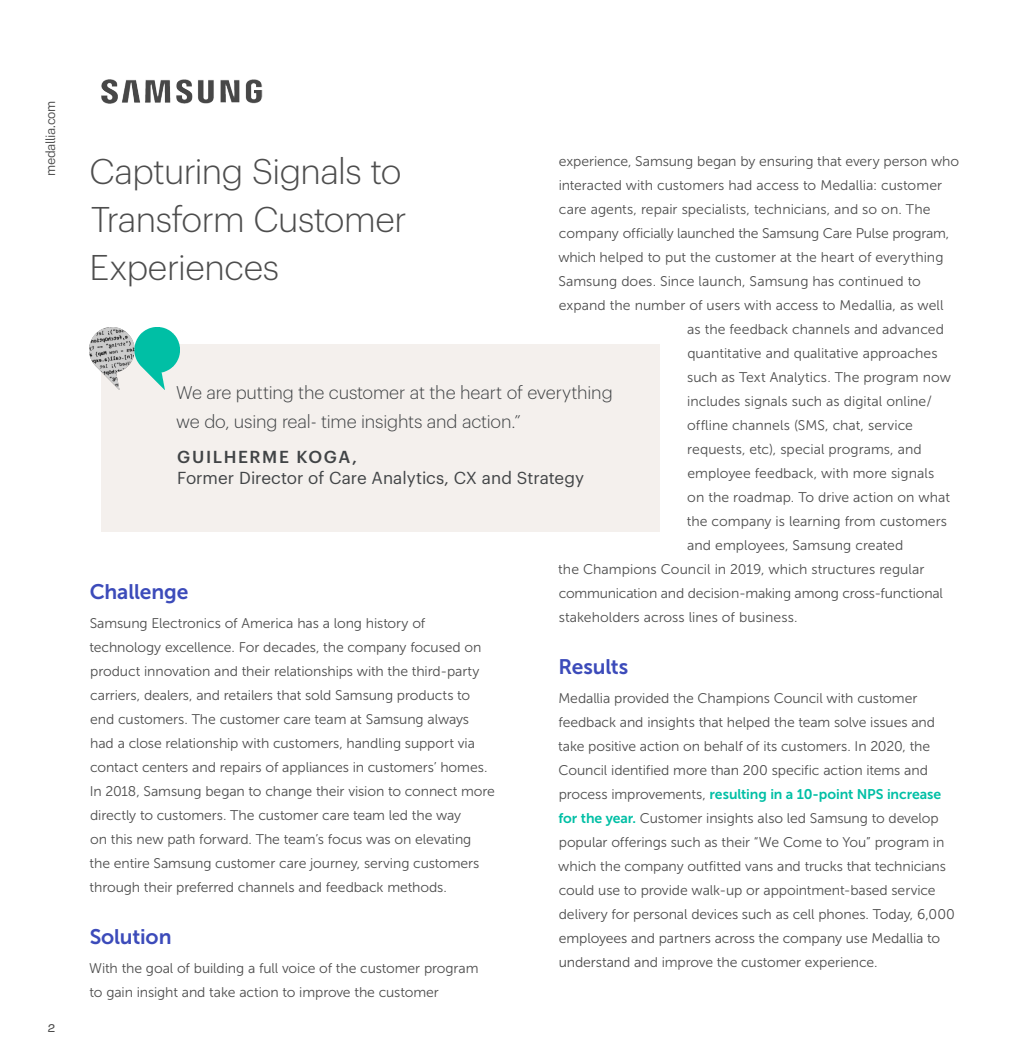
<style>
.page{position:relative;width:1024px;height:1064px;background:#fff}
.page>*{position:absolute;margin:0;border:0;box-sizing:border-box;transform-origin:0 0}
.Headline{font:300 35px/48px "Graphik";letter-spacing:-.015em;color:#4d4d4d}
.t1{font:21px "Museo Sans 700";letter-spacing:-.005em;color:#3c4bba}
.Body{font:300 18px/29px "Graphik";letter-spacing:-.01em;color:#414446}
.Body-2{font:17px/21px "Graphik";letter-spacing:-.005em;color:#414446}
.Body-3{font:14px/24px "Museo Sans 300";letter-spacing:-.005em;color:#4d4d4d}
.t2{font:300 13px "Public Sans";letter-spacing:-.03em;color:#4a4a4a}
.t3{font:500 13px "Degular";color:#4a4a4a}
.s1{color:#4a4a4a}
.s2{font-family:"Museo Sans 700";color:#00bfa5}
.s3{font-weight:500}
</style>
<div class="page">
<img style="left:101px;top:79px;width:162px;height:25px">
<div style="left:102px;top:345px;width:558px;height:187px;background:#f4f0ed"></div>
<img style="left:90px;top:328px;width:90px;height:61px">
<p class="t2" style="left:41px;top:176px;width:77px;rotate:-90deg">medallia.com</p>
<p class="t3" style="left:48px;top:1020px;width:9px">2</p>
<p class="Body-3" style="left:559px;top:150px;width:402px">experience, Samsung began by ensuring that every person who</p>
<p class="Body-3" style="left:559px;top:174px;width:385px">interacted with customers had access to Medallia: customer</p>
<p class="Body-3" style="left:559px;top:198px;width:373px">care agents, repair specialists, technicians, and so on. The</p>
<p class="Body-3" style="left:559px;top:222px;width:392px">company officially launched the Samsung Care Pulse program,</p>
<p class="Body-3" style="left:558px;top:246px;width:387px">which helped to put the customer at the heart of everything</p>
<p class="Body-3" style="left:558px;top:270px;width:364px">Samsung does. Since launch, Samsung has continued to</p>
<p class="Body-3" style="left:559px;top:294px;width:386px">expand the number of users with access to Medallia, as well</p>
<p class="Body-3" style="left:687px;top:318px;width:258px">as the feedback channels and advanced</p>
<p class="Body-3" style="left:687px;top:342px;width:252px">quantitative and qualitative approaches</p>
<p class="Body-3" style="left:687px;top:366px;width:265px">such as Text Analytics. The program now</p>
<p class="Body-3" style="left:687px;top:390px;width:246px">includes signals such as digital online/</p>
<p class="Body-3" style="left:687px;top:414px;width:227px">offline channels (SMS, chat, service</p>
<p class="Body-3" style="left:687px;top:438px;width:236px">requests, etc), special programs, and</p>
<p class="Body-3" style="left:687px;top:462px;width:248px">employee feedback, with more signals</p>
<p class="Body-3" style="left:687px;top:486px;width:264px">on the roadmap. To drive action on what</p>
<p class="Body-3" style="left:687px;top:510px;width:262px">the company is learning from customers</p>
<p class="Body-3" style="left:687px;top:534px;width:218px">and employees, Samsung created</p>
<p class="Body-3" style="left:558px;top:558px;width:368px">the Champions Council in 2019, which structures regular</p>
<p class="Body-3" style="left:559px;top:582px;width:386px">communication and decision-making among cross-functional</p>
<p class="Body-3" style="left:559px;top:606px;width:240px">stakeholders across lines of business.</p>
<p class="t1" style="left:558px;top:655px;width:71px">Results</p>
<p class="Body-3" style="left:558px;top:686px;width:398px">Medallia provided the Champions Council with customer feedback and insights that helped the team solve issues and take positive action on behalf of its customers. In 2020, the Council identified more <span class="s1">than 200 spe</span>cific action items and process improvements, <span class="s2">resulting in a 10-point NPS increase for the year.</span> Customer insights also led Samsung to develop popular offerings such as their “We Come to You” program in which the company outfitted vans and trucks that technicians could use to provide walk-up or appointment-based service delivery for personal devices such as cell phones. <span class="s1">Today, 6,000 employees and partners across the company use Medallia to understand an</span>d improve the customer experience.</p>
<p class="Headline" style="left:90px;top:145px;width:319px">Capturing Signals to<br>Transform Customer<br>Experiences</p>
<p class="Body" style="left:176px;top:376px;width:438px">We are putting the customer at the heart of everything we do, using real- time insights and action.”</p>
<p class="Body-2" style="left:177px;top:445px;width:408px"><span class="s3">GUILHERME KOGA,<br></span>Former Director of Care Analytics, CX and Strategy</p>
<p class="t1" style="left:90px;top:580px;width:100px">Challenge</p>
<p class="Body-3" style="left:90px;top:611px;width:407px">Samsung Electronics of America has a long history of technology excellence. For decades, the company focused on product innovation and their relationships with the third-party carriers, dealers, and retailers that sold Samsung products to end customers. The customer care team at Samsung always had a close relationship with customers, handling support via contact centers and repairs of appliances in customers’ homes.<br>In 2018, Samsung began to change their vision to connect more directly to customers. The customer care team led the way<br>on this new path forward. The team’s focus was on elevating<br>the entire Samsung customer care journey, serving customers through their preferred channels and feedback methods.</p>
<p class="t1" style="left:90px;top:925px;width:83px">Solution</p>
<p class="Body-3" style="left:89px;top:956px;width:391px">With the goal of building a full voice of the customer program to gain insight and take action to improve the customer</p>
</div>
